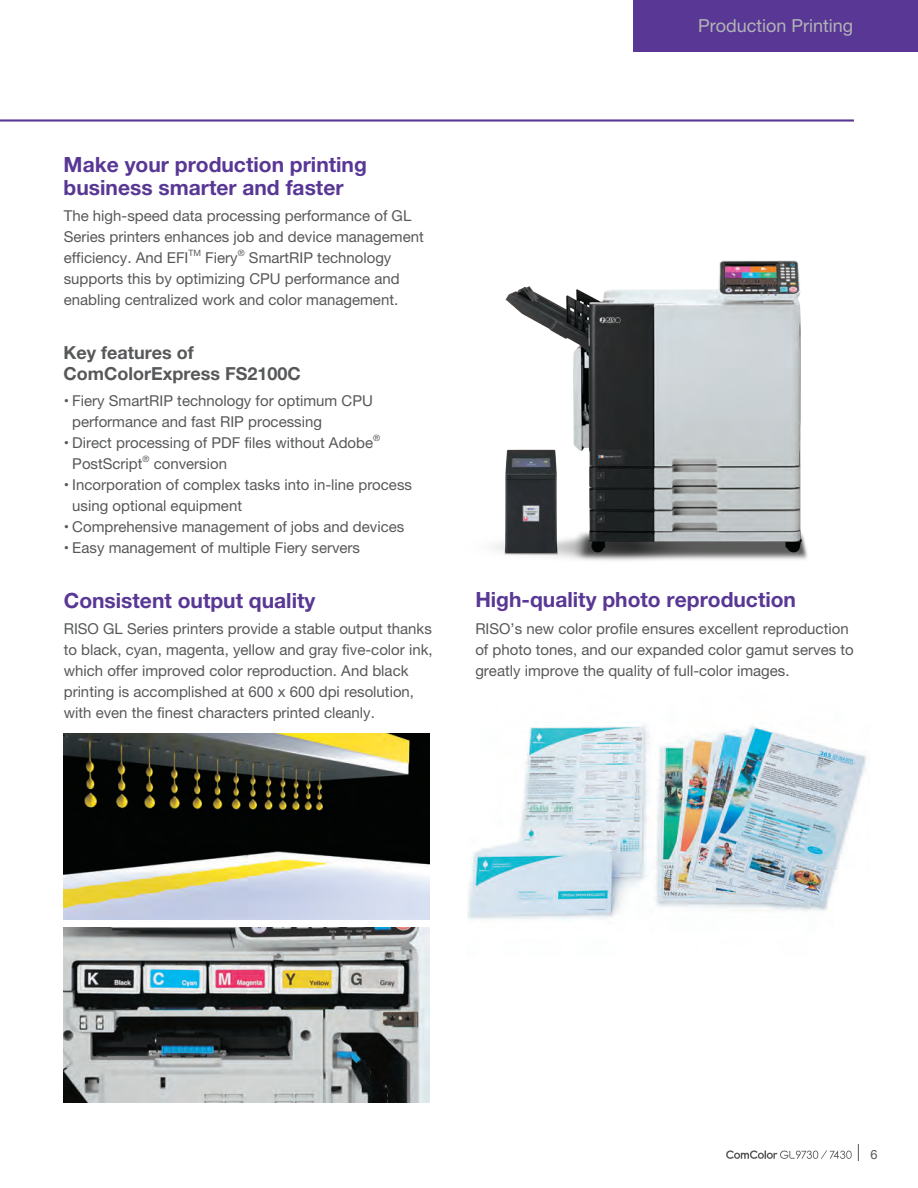
<style>
.page{position:relative;width:918px;height:1188px;background:#fff}
.page>*{position:absolute;margin:0;border:0;box-sizing:border-box;transform-origin:0 0}
.t1{font:700 21px/22.5px "Helvetica Neue LT Pro";color:#593795}
.t2{font:700 18px/21px "Helvetica Neue LT Pro";color:#57585a}
.t3{font:18px "Helvetica Neue";color:#b2b4b6}
.t4{font:15px/21px "Helvetica Neue";color:#57585a}
.t5{font:12.75px "Helvetica Neue";color:#57585a}
.t6{font:8.7px "Helvetica Neue";color:#57585a}
</style>
<div class="page">
<hr style="left:0;top:119px;width:854px;height:3px;background:#593795">
<div style="left:633px;top:0;width:285px;height:51px;background:#593795"></div>
<img style="left:493px;top:260px;width:315px;height:301px">
<img style="left:467px;top:724px;width:399px;height:196px">
<img style="left:64px;top:733px;width:365px;height:186px">
<img style="left:64px;top:928px;width:366px;height:175px">
<svg style="left:726px;top:1150px;width:126px;height:9px"></svg>
<svg style="left:858px;top:1144px;width:1px;height:17px"></svg>
<h1 class="t1" style="left:64px;top:153px;width:305px">Make your production printing business smarter and faster</h1>
<p class="t4" style="left:64px;top:206px;width:362px">The high-speed data processing performance of GL<br>Series printers enhances job and device management efficiency. And EFI</p>
<p class="t6" style="left:189px;top:247px;width:14px">TM</p>
<p class="t4" style="left:205px;top:248px;width:34px">Fiery</p>
<p class="t6" style="left:238px;top:247px;width:8px">®</p>
<p class="t4" style="left:64px;top:248px;width:337px;text-indent:185px">SmartRIP technology supports this by optimizing CPU performance and enabling centralized work and color management.</p>
<p class="t2" style="left:64px;top:342px;width:239px">Key features of<br>ComColorExpress FS2100C</p>
<p class="t4" style="left:72px;top:391px;width:302px;text-indent:-9px">• Fiery SmartRIP technology for optimum CPU performance and fast RIP processing</p>
<p class="t4" style="left:64px;top:433px;width:311px">• Direct processing of PDF files without Adobe</p>
<p class="t6" style="left:373px;top:431px;width:8px">®</p>
<p class="t4" style="left:72px;top:454px;width:72px">PostScript</p>
<p class="t6" style="left:143px;top:452px;width:8px">®</p>
<p class="t4" style="left:154px;top:454px;width:75px">conversion</p>
<p class="t4" style="left:72px;top:475px;width:341px;text-indent:-9px">• Incorporation of complex tasks into in-line process using optional equipment</p>
<p class="t4" style="left:64px;top:517px;width:342px">• Comprehensive management of jobs and devices</p>
<p class="t4" style="left:64px;top:538px;width:298px">• Easy management of multiple Fiery servers</p>
<p class="t3" style="left:698px;top:15px;width:157px">Production Printing</p>
<h1 class="t1" style="left:64px;top:589px;width:253px">Consistent output quality</h1>
<h1 class="t1" style="left:475px;top:588px;width:322px">High-quality photo reproduction</h1>
<p class="t4" style="left:64px;top:620px;width:370px">RISO GL Series printers provide a stable output thanks to black, cyan, magenta, yellow and gray five-color ink, which offer improved color reproduction. And black printing is accomplished at 600 x 600 dpi resolution, with even the finest characters printed cleanly.</p>
<p class="t4" style="left:475px;top:620px;width:380px">RISO’s new color profile ensures excellent reproduction of photo tones, and our expanded color gamut serves to greatly improve the quality of full-color images.</p>
<p class="t5" style="left:870px;top:1147px;width:9px">6</p>
</div>
